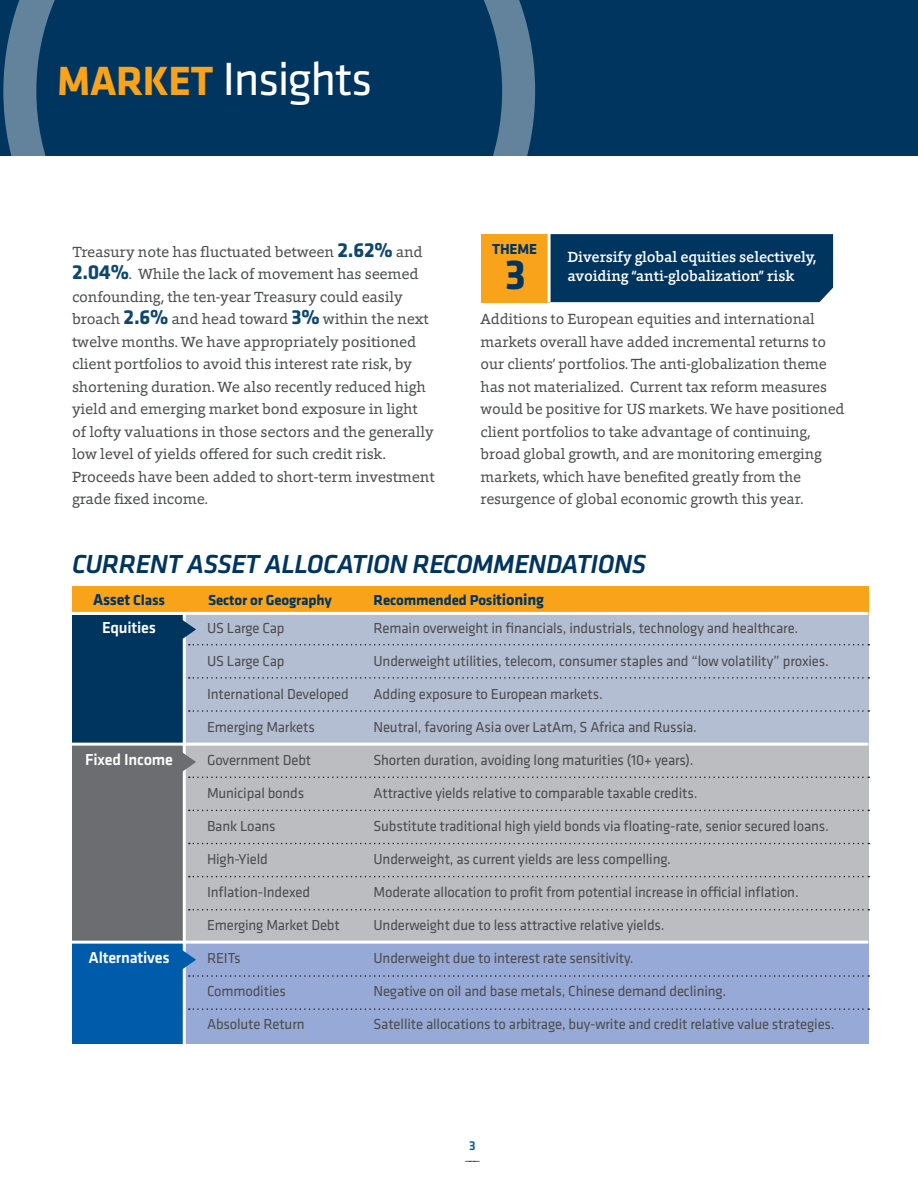
<style>
.page{position:relative;width:918px;height:1188px;background:#fff}
.page>*{position:absolute;margin:0;border:0;box-sizing:border-box;transform-origin:0 0}
.t1{font:48.3px "Klavika";letter-spacing:-.03em;color:#fff}
.body_copy{font:700 43.5px "Klavika";color:#003560}
.NL_title_headline{font:italic 500 27px "Klavika";letter-spacing:-.02em;color:#003560}
.chart_text_2{font:500 16.5px "Klavika";letter-spacing:-.01em;color:#fff}
.body_copy-2{font:700 16.5px "Klavika";letter-spacing:-.01em;color:#003560}
.chart_text_2-2{font:15px "Klavika";letter-spacing:-.01em;color:#4b4c4d}
.body_copy-3{font:15px/22.5px "Foro";letter-spacing:-.01em;color:#4b4c4d}
.body_copy-4{font:500 15px/19.5px "Foro";letter-spacing:-.01em;color:#fff}
.body_copy-5{font:700 15px "Klavika";letter-spacing:-.01em;color:#003560}
.t2{font:300 13.35px "Klavika";color:#231f20}
.t3{font:500 13.35px "Klavika";color:#015bab}
.s1{font-weight:700;font-size:42.3px;color:#f9a31b}
.s2{font-family:"Klavika";font-weight:700;font-size:21px;color:#0d476f}
.s3{font-size:15px}
.s4{font-size:16.5px}
</style>
<div class="page">
<div style="left:0;top:0;width:918px;height:155px;background:#003560"></div>
<svg style="left:3px;top:0;width:532px;height:155px"></svg>
<div style="left:72px;top:587px;width:796px;height:28px;background:#f9a31b"></div>
<div style="left:72px;top:615px;width:112px;height:133px;background:#003560"></div>
<div style="left:184px;top:615px;width:684px;height:133px;background:#b4bed2"></div>
<div style="left:72px;top:743px;width:112px;height:205px;background:#6c6d70"></div>
<div style="left:183px;top:745px;width:685px;height:203px;background:#bcbdc0"></div>
<div style="left:72px;top:944px;width:112px;height:100px;background:#015bab"></div>
<div style="left:184px;top:944px;width:684px;height:100px;background:#97a9d6"></div>
<div style="left:551px;top:234px;width:282px;height:68px;background:#003560"></div>
<div style="left:481px;top:234px;width:68px;height:68px;background:#f9a31b"></div>
<hr style="left:548px;top:231px;width:3px;height:71px;background:#fff">
<svg style="left:189px;top:677px;width:680px;height:2px"></svg>
<svg style="left:189px;top:710px;width:680px;height:2px"></svg>
<hr style="left:68px;top:743px;width:800px;height:3px;background:#fff">
<hr style="left:68px;top:612px;width:800px;height:3px;background:#fff">
<hr style="left:68px;top:941px;width:800px;height:3px;background:#fff">
<svg style="left:189px;top:810px;width:680px;height:1px"></svg>
<svg style="left:189px;top:843px;width:680px;height:1px"></svg>
<svg style="left:189px;top:876px;width:680px;height:1px"></svg>
<svg style="left:189px;top:909px;width:680px;height:2px"></svg>
<svg style="left:189px;top:1008px;width:680px;height:2px"></svg>
<hr style="left:183px;top:615px;width:3px;height:429px;background:#fff">
<svg style="left:182px;top:618px;width:687px;height:28px"></svg>
<svg style="left:182px;top:751px;width:687px;height:27px"></svg>
<svg style="left:182px;top:948px;width:687px;height:29px"></svg>
<p class="t1" style="left:57px;top:48px;width:317px"><span class="s1">MARKET</span> Insights</p>
<p class="body_copy-3" style="left:72px;top:240px;width:364px">Treasury note has fluctuated between <span class="s2">2.62%</span> and <span class="s2">2.04%</span>. While the lack of movement has seemed confounding, the ten-year Treasury could easily broach <span class="s2">2.6%</span> and head toward <span class="s2">3%</span> within the next twelve months. We have appropriately positioned client portfolios to avoid this interest rate risk, by shortening duration. We also recently reduced high yield and emerging market bond exposure in light of lofty valuations in those sectors and the generally low level of yields offered for such credit risk.<br>Proceeds have been added to short-term investment grade fixed income.</p>
<p class="body_copy-5" style="left:492px;top:238px;width:46px">THEME</p>
<p class="body_copy" style="left:505px;top:243px;width:23px">3</p>
<p class="body_copy-4" style="left:567px;top:247px;width:251px">Diversify global equities selectively, avoiding “anti-globalization” risk</p>
<p class="body_copy-3" style="left:481px;top:307px;width:366px">Additions to European equities and international markets overall have added incremental returns to our clients’ portfolios. The anti-globalization theme has not materialized. Current tax reform measures would be positive for US markets. We have positioned client portfolios to take advantage of continuing, broad global growth, and are monitoring emerging markets, which have benefited greatly from the resurgence of global economic growth this year.</p>
<p class="NL_title_headline" style="left:72px;top:546px;width:576px">CURRENT ASSET ALLOCATION RECOMMENDATIONS</p>
<p class="body_copy-2" style="left:93px;top:587px;width:74px">Asset <span class="s3">Class</span></p>
<p class="body_copy-5" style="left:208px;top:589px;width:125px">Sector or Geography</p>
<p class="body_copy-5" style="left:374px;top:589px;width:172px">Recommended Posi<span class="s4">tioning</span></p>
<p class="chart_text_2" style="left:102px;top:616px;width:56px">Equities</p>
<p class="chart_text_2-2" style="left:207px;top:618px;width:79px">US Large Cap</p>
<p class="chart_text_2-2" style="left:374px;top:618px;width:426px">Remain overweight in financials, industrials, technology and healthcare.</p>
<p class="chart_text_2-2" style="left:207px;top:651px;width:79px">US Large Cap</p>
<p class="chart_text_2-2" style="left:374px;top:651px;width:457px">Underweight utilities, telecom, consumer staples and “low volatility” proxies.</p>
<p class="chart_text_2-2" style="left:207px;top:684px;width:143px">International Developed</p>
<p class="chart_text_2-2" style="left:374px;top:684px;width:231px">Adding exposure to European markets.</p>
<p class="chart_text_2-2" style="left:207px;top:717px;width:109px">Emerging Markets</p>
<p class="chart_text_2-2" style="left:374px;top:717px;width:325px">Neutral, favoring Asia over LatAm, S Africa and Russia.</p>
<p class="chart_text_2" style="left:85px;top:748px;width:89px">Fixed Income</p>
<p class="chart_text_2-2" style="left:207px;top:750px;width:106px">Government Debt</p>
<p class="chart_text_2-2" style="left:374px;top:750px;width:322px">Shorten duration, avoiding long maturities (10+ years).</p>
<p class="chart_text_2-2" style="left:207px;top:783px;width:99px">Municipal bonds</p>
<p class="chart_text_2-2" style="left:374px;top:783px;width:326px">Attractive yields relative to comparable taxable credits.</p>
<p class="chart_text_2-2" style="left:207px;top:816px;width:70px">Bank Loans</p>
<p class="chart_text_2-2" style="left:374px;top:816px;width:457px">Substitute traditional high yield bonds via floating-rate, senior secured loans.</p>
<p class="chart_text_2-2" style="left:207px;top:849px;width:62px">High-Yield</p>
<p class="chart_text_2-2" style="left:374px;top:849px;width:299px">Underweight, as current yields are less compelling.</p>
<p class="chart_text_2-2" style="left:207px;top:882px;width:105px">Inflation-Indexed</p>
<p class="chart_text_2-2" style="left:374px;top:882px;width:427px">Moderate allocation to profit from potential increase in official inflation.</p>
<p class="chart_text_2-2" style="left:207px;top:915px;width:134px">Emerging Market Debt</p>
<p class="chart_text_2-2" style="left:374px;top:915px;width:293px">Underweight due to less attractive relative yields.</p>
<p class="chart_text_2" style="left:88px;top:946px;width:83px">Alternatives</p>
<p class="chart_text_2-2" style="left:207px;top:948px;width:35px">REITs</p>
<p class="chart_text_2-2" style="left:374px;top:948px;width:262px">Underweight due to interest rate sensitivity.</p>
<p class="chart_text_2-2" style="left:207px;top:981px;width:80px">Commodities</p>
<p class="chart_text_2-2" style="left:374px;top:981px;width:354px">Negative on oil and base metals, Chinese demand declining.</p>
<p class="chart_text_2-2" style="left:207px;top:1014px;width:99px">Absolute Return</p>
<p class="chart_text_2-2" style="left:374px;top:1014px;width:463px">Satellite allocations to arbitrage, buy-write and credit relative value strategies.</p>
<p class="t3" style="left:469px;top:1137px;width:8px">3</p>
<p class="t2" style="left:464px;top:1152px;width:18px">———</p>
</div>
